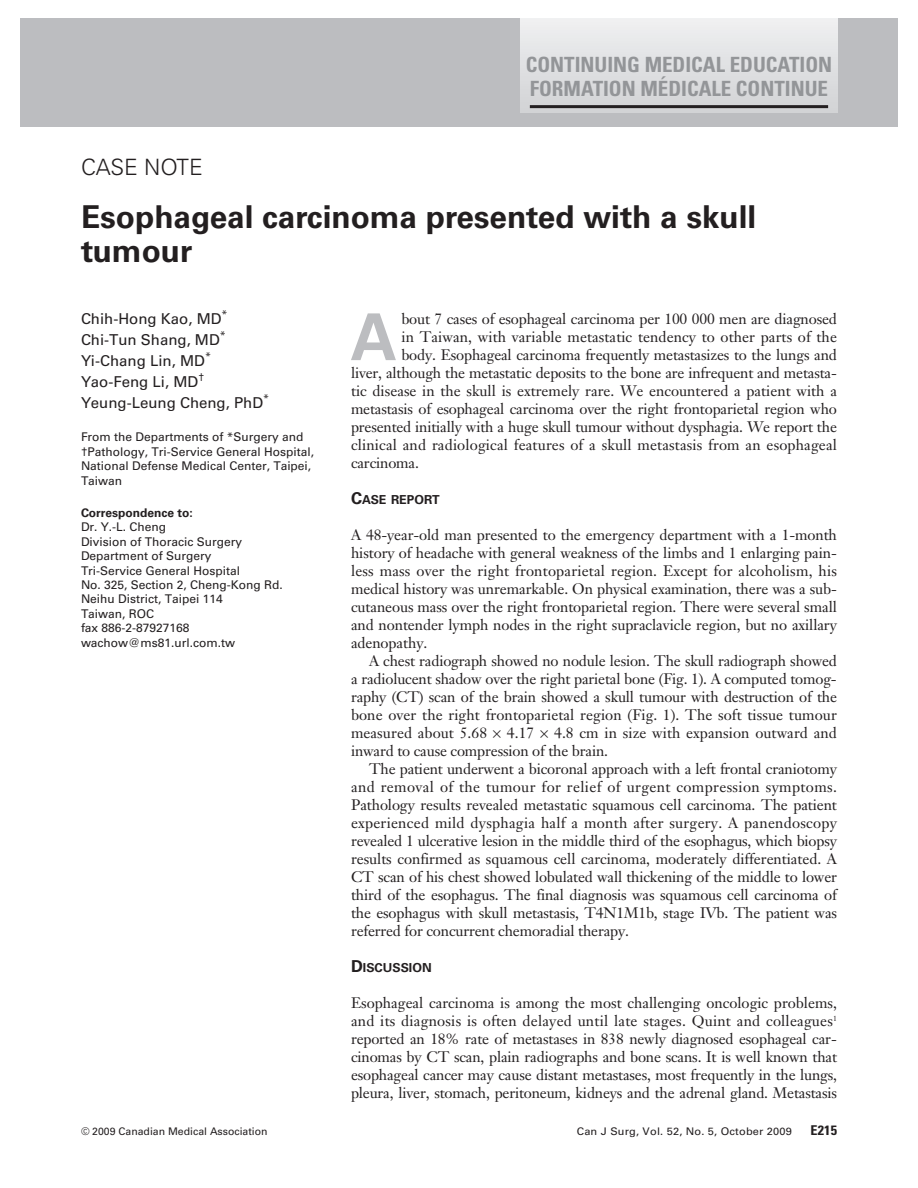
<style>
.page{position:relative;width:918px;height:1188px;background:#fff}
.page>*{position:absolute;margin:0;border:0;box-sizing:border-box;transform-origin:0 0}
.t1{font:700 64.65px "Univers";color:#bcbdc0}
.t2{font:700 31.5px/34.5px "Univers";color:#231f20}
.t3{font:300 22.5px "Univers";color:#231f20}
.t4{font:700 condensed 21px/24px "Univers";color:#939598}
.t5{font:15px/18px "Janson Text";letter-spacing:-.01em;color:#231f20;text-align:justify}
.t6{font:15px/21px "Univers";color:#231f20}
.t7{font:15px "Janson Text";letter-spacing:.01em;color:#231f20}
.t8{font:700 condensed 13.5px "Univers";color:#231f20;scale:1.05 1}
.t9{font:700 12.3px "Univers";color:#231f20}
.t10{font:12px/14.4px "Univers";color:#231f20}
.t11{font:700 12px "Univers";color:#231f20}
.t12{font:10.5px "Univers";color:#231f20;scale:1.05 1}
.t13{font:10.5px "Univers";color:#231f20}
.s1{font-size:16.5px}
</style>
<div class="page">
<div style="left:20px;top:18px;width:878px;height:109px;background:#bcbdc0"></div>
<div style="left:521px;top:18px;width:316px;height:95px;background:linear-gradient(to bottom,#f1f1f3,#cfd0d2)"></div>
<hr style="left:530px;top:105px;width:298px;height:3px;background:#231f20">
<h3 class="t4" style="left:526px;top:55px;width:308px">CONTINUING MEDICAL EDUCATION<br>FORMATION MÉDICALE CONTINUE</h3>
<h3 class="t3" style="left:81px;top:159px;width:123px">CASE NOTE</h3>
<h2 class="t2" style="left:81px;top:202px;width:677px">Esophageal carcinoma presented with a skull tumour</h2>
<p class="t6" style="left:81px;top:309px;width:190px">Chih-Hong Kao, MD<sup>*<br></sup>Chi-Tun Shang, MD<sup>*<br></sup>Yi-Chang Lin, MD<sup>*<br></sup>Yao-Feng Li, MD<sup>†<br></sup>Yeung-Leung Cheng, PhD<sup>*</sup></p>
<p class="t10" style="left:81px;top:431px;width:235px">From the Departments of *Surgery and †Pathology, Tri-Service General Hospital,<br>National Defense Medical Center, Taipei,<br>Taiwan</p>
<p class="t11" style="left:81px;top:508px;width:113px">Correspondence to:</p>
<p class="t10" style="left:81px;top:521px;width:203px">Dr. Y.-L. Cheng<br>Division of Thoracic Surgery<br>Department of Surgery<br>Tri-Service General Hospital<br>No. 325, Section 2, Cheng-Kong Rd.<br>Neihu District, Taipei 114<br>Taiwan, ROC<br>fax 886-2-87927168 wachow@ms81.url.com.tw</p>
<h1 class="t1" style="left:351px;top:313px;width:48px">A</h1>
<p class="t5" style="left:401px;top:311px;width:437px">bout 7 cases of esophageal carcinoma per 100 000 men are diagnosed</p>
<p class="t5" style="left:401px;top:329px;width:437px">in Taiwan, with variable metastatic tendency to other parts of the</p>
<p class="t5" style="left:401px;top:347px;width:437px">body. Esophageal carcinoma frequently metastasizes to the lungs and</p>
<p class="t5" style="left:351px;top:365px;width:487px">liver, although the metastatic deposits to the bone are infrequent and metasta-</p>
<p class="t5" style="left:351px;top:383px;width:487px">tic disease in the skull is extremely rare. We encountered a patient with a</p>
<p class="t5" style="left:351px;top:401px;width:487px">metastasis of esophageal carcinoma over the right frontoparietal region who</p>
<p class="t5" style="left:351px;top:419px;width:487px">presented initially with a huge skull tumour without dysphagia. We report the</p>
<p class="t7" style="left:351px;top:439px;width:488px">clinical and radiological features of a skull metastasis from an esophageal</p>
<p class="t5" style="left:351px;top:455px;width:69px">carcinoma.</p>
<p class="t9" style="left:351px;top:495px;width:90px"><span class="s1">C</span>ASE REPORT</p>
<p class="t5" style="left:351px;top:527px;width:487px">A 48-year-old man presented to the emergency department with a 1-month history of headache with general weakness of the limbs and 1 enlarging pain&shy;less mass over the right frontoparietal region. Except for alcoholism, his medical history was unremarkable. On physical examination, there was a sub&shy;cutaneous mass over the right frontoparietal region. There were several small and nontender lymph nodes in the right supraclavicle region, but no axillary adenopathy.</p>
<p class="t5" style="left:351px;top:653px;width:488px;text-indent:18px">A chest radiograph showed no nodule lesion. The skull radiograph showed a radiolucent shadow over the right parietal bone (Fig. 1). A computed tomog&shy;raphy (CT) scan of the brain showed a skull tumour with destruction of the bone over the right frontoparietal region (Fig. 1). The soft tissue tumour meas ured about 5.68</p>
<p class="t5" style="left:351px;top:725px;width:487px;text-indent:203px">4.8 cm in size with expansion outward and inward to cause compression of the brain.</p>
<p class="t5" style="left:351px;top:761px;width:488px;text-indent:18px">The patient underwent a bicoronal approach with a left frontal craniotomy and removal of the tumour for relief of urgent compression symptoms.<br>Pathology results revealed metastatic squamous cell carcinoma. The patient experienced mild dysphagia half a month after surgery. A panendoscopy revealed 1 ulcerative lesion in the middle third of the esophagus, which biopsy results confirmed as squamous cell carcinoma, moderately differentiated. A CT scan of his chest showed lobulated wall thickening of the middle to lower third of the esophagus. The final diagnosis was squamous cell carcinoma of the esophagus with skull metastasis, T4N1M1b, stage IVb. The patient was referred for concurrent chemoradial therapy.</p>
<p class="t9" style="left:351px;top:963px;width:82px"><span class="s1">D</span>ISCUSSION</p>
<p class="t5" style="left:351px;top:995px;width:488px">Esophageal carcinoma is among the most challenging oncologic problems, and its diagnosis is often delayed until late stages. Quint and colleagues<sup>1 </sup>reported an 18% rate of metastases in 838 newly diagnosed esophageal car - cinomas by CT scan, plain radiographs and bone scans. It is well known that esophageal cancer may cause distant metastases, most frequently in the lungs, pleura, liver, stomach, peritoneum, kidneys and the adrenal gland. Metastasis</p>
<p class="t5" style="left:507px;top:725px;width:29px">4.17</p>
<p class="t13" style="left:81px;top:1128px;width:188px">© 2009 Canadian Medical Association</p>
<p class="t12" style="left:577px;top:1128px;width:206px">Can J Surg, Vol. 52, No. 5, October 2009</p>
<p class="t8" style="left:810px;top:1126px;width:27px">E215</p>
</div>
